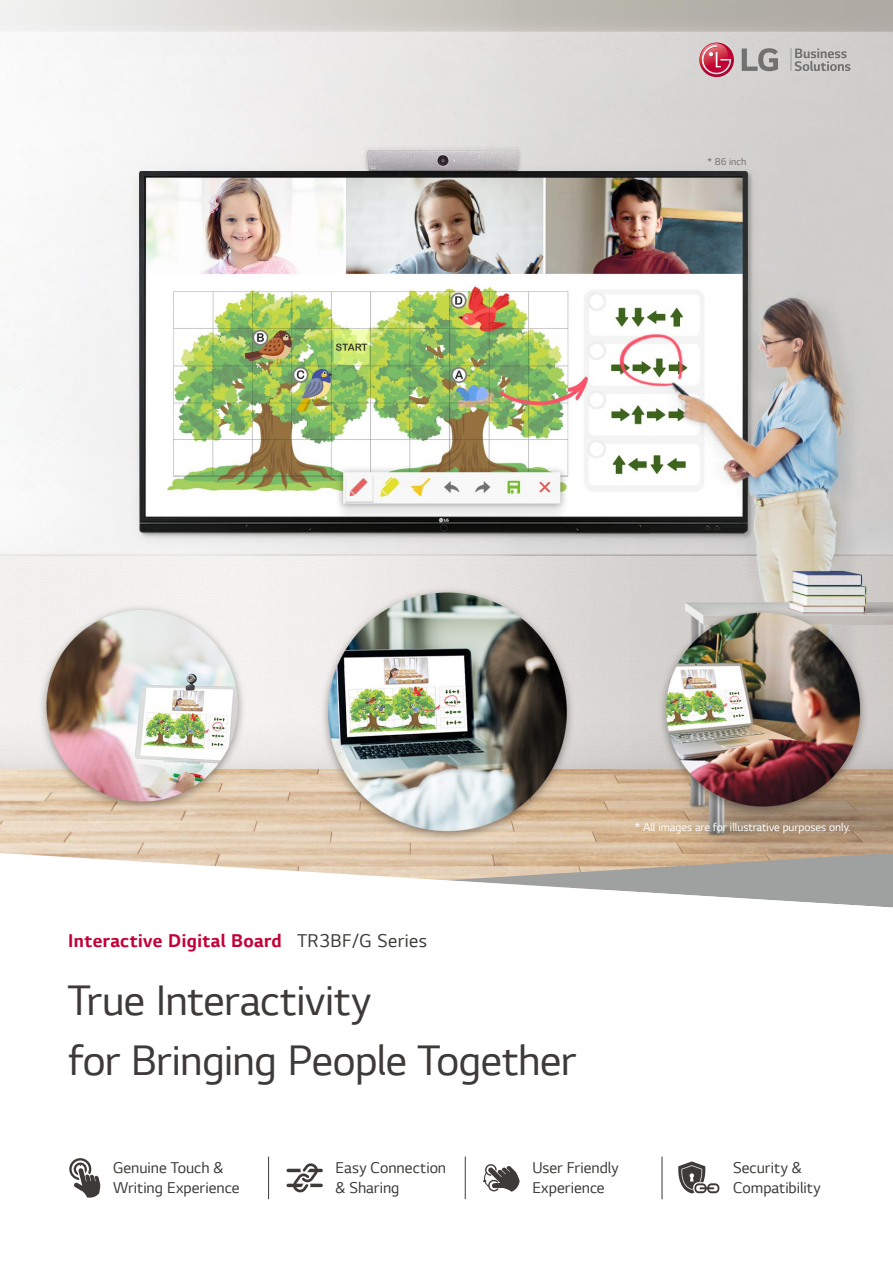
<style>
.page{position:relative;width:893px;height:1263px;background:#fff}
.page>*{position:absolute;margin:0;border:0;box-sizing:border-box;transform-origin:0 0}
.t1{font:45px "LG Smart";letter-spacing:-.01em;color:#3e3a39}
.t2{font:700 19.5px "LG Smart";letter-spacing:.025em;color:#c30037}
.t3{font:16.5px/19.5px "LG Smart";color:#3e3a39}
.t4{font:12px "LG Smart";color:#fff}
.t5{font:10.5px "LG Smart";color:#727171}
.s1{font-weight:400;color:#3e3a39}
</style>
<div class="page">
<img style="left:0;top:0;width:893px;height:853px">
<svg style="left:2px;top:853px;width:891px;height:347px"></svg>
<svg style="left:790px;top:49px;width:60px;height:22px"></svg>
<svg style="left:742px;top:48px;width:36px;height:23px"></svg>
<svg style="left:699px;top:43px;width:35px;height:34px"></svg>
<svg style="left:700px;top:43px;width:32px;height:32px"></svg>
<hr style="left:268px;top:1157px;width:1px;height:42px;background:#3e3a39">
<hr style="left:465px;top:1157px;width:1px;height:42px;background:#3e3a39">
<hr style="left:662px;top:1157px;width:1px;height:42px;background:#3e3a39">
<svg style="left:69px;top:1158px;width:32px;height:40px"></svg>
<svg style="left:287px;top:1163px;width:36px;height:31px"></svg>
<svg style="left:481px;top:1163px;width:39px;height:29px"></svg>
<svg style="left:676px;top:1161px;width:43px;height:32px"></svg>
<p class="t5" style="left:708px;top:154px;width:40px">* 86 inch</p>
<p class="t4" style="left:635px;top:819px;width:217px">* All images are for illustrative purposes only.</p>
<p class="t2" style="left:68px;top:927px;width:361px">Interactive Digital Board <span class="s1">TR3BF/G Series</span></p>
<p class="t1" style="left:68px;top:970px;width:304px">True Interactivity</p>
<p class="t1" style="left:68px;top:1030px;width:510px">for Bringing People Together</p>
<p class="t3" style="left:113px;top:1157px;width:128px">Genuine Touch &amp;<br>Writing Experience</p>
<p class="t3" style="left:336px;top:1157px;width:112px">Easy Connection</p>
<p class="t3" style="left:336px;top:1177px;width:65px">&amp; Sharing</p>
<p class="t3" style="left:532px;top:1157px;width:88px">User Friendly</p>
<p class="t3" style="left:532px;top:1177px;width:74px">Experience</p>
<p class="t3" style="left:733px;top:1157px;width:70px">Security &amp;</p>
<p class="t3" style="left:733px;top:1177px;width:89px">Compatibility</p>
</div>
